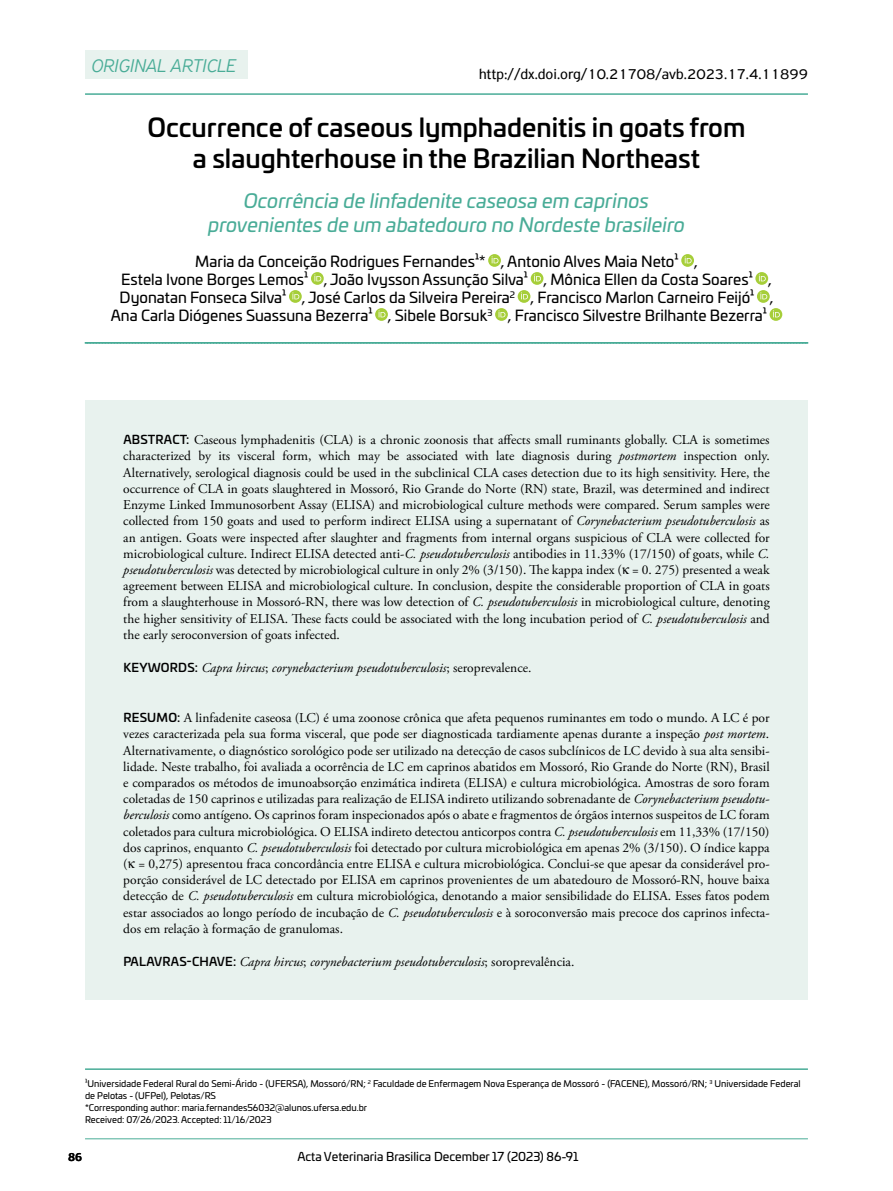
<style>
.page{position:relative;width:893px;height:1191px;background:#fff}
.page>*{position:absolute;margin:0;border:0;box-sizing:border-box;transform-origin:0 0}
.t1{font:500 25.5px/30.6px "Univia Pro";color:#000;text-align:center}
.t2{font:italic 19.5px/23.4px "Univia Pro";color:#49ac97;text-align:center}
.t3{font:italic 300 19.5px "PF Highway Sans Pro";color:#49ac97}
.t4{font:15px/18px "Univia Pro";color:#000;text-align:center}
.t5{font:15px "PF Highway Sans Pro";color:#000}
.t6{font:13.5px/16.2px "Adobe Garamond Pro";color:#000;text-align:justify}
.t7{font:italic 13.5px "Adobe Garamond Pro";color:#000}
.t8{font:12px "Univia Pro";color:#000}
.t9{font:700 12px "PF Agora Sans Pro";color:#000}
.t10{font:9px/12px "Univia Pro";color:#000}
.s1{font-family:"Univia Pro";font-weight:500;font-size:12px}
.s2{font-style:italic}
.s3{font-family:"Univia Pro";font-weight:500;font-style:normal;font-size:12px}
.s4{font-style:normal}
</style>
<div class="page">
<hr style="left:85px;top:1138px;width:723px;height:1px;background:#49ac97">
<hr style="left:85px;top:93px;width:723px;height:2px;background:#49ac97">
<svg style="left:85px;top:342px;width:723px;height:2px"></svg>
<svg style="left:488px;top:254px;width:13px;height:13px"></svg>
<svg style="left:492px;top:256px;width:6px;height:7px"></svg>
<svg style="left:681px;top:254px;width:13px;height:13px"></svg>
<svg style="left:685px;top:256px;width:7px;height:7px"></svg>
<svg style="left:311px;top:272px;width:13px;height:13px"></svg>
<svg style="left:314px;top:274px;width:7px;height:7px"></svg>
<svg style="left:531px;top:272px;width:12px;height:13px"></svg>
<svg style="left:534px;top:274px;width:7px;height:7px"></svg>
<svg style="left:755px;top:272px;width:13px;height:13px"></svg>
<svg style="left:759px;top:274px;width:7px;height:7px"></svg>
<svg style="left:289px;top:290px;width:13px;height:13px"></svg>
<svg style="left:292px;top:292px;width:7px;height:7px"></svg>
<svg style="left:518px;top:290px;width:12px;height:13px"></svg>
<svg style="left:521px;top:292px;width:7px;height:7px"></svg>
<svg style="left:757px;top:290px;width:13px;height:13px"></svg>
<svg style="left:760px;top:292px;width:7px;height:7px"></svg>
<svg style="left:375px;top:308px;width:13px;height:13px"></svg>
<svg style="left:379px;top:310px;width:6px;height:7px"></svg>
<svg style="left:495px;top:308px;width:13px;height:13px"></svg>
<svg style="left:498px;top:310px;width:7px;height:7px"></svg>
<svg style="left:769px;top:308px;width:13px;height:13px"></svg>
<svg style="left:773px;top:310px;width:7px;height:7px"></svg>
<hr style="left:85px;top:1068px;width:723px;height:2px;background:#49ac97">
<div style="left:85px;top:50px;width:162px;height:29px;background:#e8f2ee"></div>
<div style="left:85px;top:400px;width:723px;height:600px;background:#e8f2ee"></div>
<h2 class="t3" style="left:91px;top:54px;width:146px">ORIGINAL ARTICLE</h2>
<p class="t5" style="left:479px;top:65px;width:330px">http://dx.doi.org/10.21708/avb.2023.17.4.11899</p>
<h1 class="t1" style="left:147px;top:111px;width:599px">Occurrence of caseous lymphadenitis in goats from a slaughterhouse in the Brazilian Northeast</h1>
<h2 class="t2" style="left:208px;top:188px;width:478px">Ocorrência de linfadenite caseosa em caprinos provenientes de um abatedouro no Nordeste brasileiro</h2>
<p class="t4" style="left:111px;top:251px;width:664px">Maria da Conceição Rodrigues Fernandes¹* , Antonio Alves Maia Neto¹ ,<br>Estela Ivone Borges Lemos¹ , João Ivysson Assunção Silva¹ , Mônica Ellen da Costa Soares¹ , Dyonatan Fonseca Silva¹ , José Carlos da Silveira Pereira<sup>2</sup> , Francisco Marlon Carneiro Feijó¹ , Ana Carla Diógenes Suassuna Bezerra¹ , Sibele Borsuk<sup>3</sup> , Francisco Silvestre Brilhante Bezerra¹</p>
<p class="t6" style="left:123px;top:432px;width:648px"><span class="s1">ABSTRACT:</span> Caseous lymphadenitis (CLA) is a chronic zoonosis that affects small ruminants globally. CLA is sometimes characterized by its visceral form, which may be associated with late diagnosis during <span class="s2">postmortem</span> inspection only.<br>Alternatively, serological diagnosis could be used in the subclinical CLA cases detection due to its high sensitivity. Here, the occurrence of CLA in goats slaughtered in Mossoró, Rio Grande do Norte (RN) state, Brazil, was determined and indirect Enzyme Linked Immunosorbent Assay (ELISA) and microbiological culture methods were compared. Serum samples were collected from 150 goats and used to perform indirect ELISA using a supernatant of <span class="s2">Corynebacterium pseudotuberculosis</span> as an antigen. Goats were inspected after slaughter and fragments from internal organs suspicious of CLA were collected for microbiological culture. Indirect ELISA detected anti-<span class="s2">C. pseudotuberculosis</span> antibodies in 11.33% (17/150) of goats, while <span class="s2">C. pseudotuberculosis</span> was detected by microbiological culture in only 2% (3/150). The kappa index ( = 0. 275) presented a weak agreement between ELISA and microbiological culture. In conclusion, despite the considerable proportion of CLA in goats from a slaughterhouse in Mossoró-RN, there was low detection of <span class="s2">C. pseudotuberculosis</span> in microbiological culture, denoting the higher sensitivity of ELISA. These facts could be associated with the long incubation period of <span class="s2">C. pseudotuberculosis</span> and the early seroconversion of goats infected.</p>
<p class="t7" style="left:123px;top:659px;width:410px"><span class="s3">KEYWORDS:</span> Capra hircus<span class="s4">;</span> corynebacterium pseudotuberculosis<span class="s4">; seroprevalence.</span></p>
<p class="t6" style="left:123px;top:710px;width:648px"><span class="s1">RESUMO:</span> A linfadenite caseosa (LC) é uma zoonose crônica que afeta pequenos ruminantes em todo o mundo. A LC é por vezes caracterizada pela sua forma visceral, que pode ser diagnosticada tardiamente apenas durante a inspeção <span class="s2">post mortem</span>.<br>Alternativamente, o diagnóstico sorológico pode ser utilizado na detecção de casos subclínicos de LC devido à sua alta sensibi&shy;lidade. Neste trabalho, foi avaliada a ocorrência de LC em caprinos abatidos em Mossoró, Rio Grande do Norte (RN), Brasil e comparados os métodos de imunoabsorção enzimática indireta (ELISA) e cultura microbiológica. Amostras de soro foram coletadas de 150 caprinos e utilizadas para realização de ELISA indireto utilizando sobrenadante de <span class="s2">Corynebacterium pseudotu&shy;berculosis</span> como antígeno. Os caprinos foram inspecionados após o abate e fragmentos de órgãos internos suspeitos de LC foram coletados para cultura microbiológica. O ELISA indireto detectou anticorpos contra <span class="s2">C. pseudotuberculosis</span> em 11,33% (17/150) dos caprinos, enquanto <span class="s2">C. pseudotuberculosis</span> foi detectado por cultura microbiológica em apenas 2% (3/150). O índice kappa ( = 0,275) apresentou fraca concordância entre ELISA e cultura microbiológica. Conclui-se que apesar da considerável pro&shy;porção considerável de LC detectado por ELISA em caprinos provenientes de um abatedouro de Mossoró-RN, houve baixa detecção de <span class="s2">C. pseudotuberculosis</span> em cultura microbiológica, denotando a maior sensibilidade do ELISA. Esses fatos podem estar associados ao longo período de incubação de <span class="s2">C. pseudotuberculosis</span> e à soroconversão mais precoce dos caprinos infecta&shy;dos em relação à formação de granulomas.</p>
<p class="t7" style="left:123px;top:953px;width:452px"><span class="s3">PALAVRAS-CHAVE:</span> Capra hircus<span class="s4">;</span> corynebacterium pseudotuberculosis<span class="s4">; soroprevalência.</span></p>
<p class="t10" style="left:85px;top:1077px;width:717px">¹Universidade Federal Rural do Semi-Árido - (UFERSA), Mossoró/RN; <sup>2</sup> Faculdade de Enfermagem Nova Esperança de Mossoró - (FACENE), Mossoró/RN; <sup>3</sup> Universidade Federal de Pelotas - (UFPel), Pelotas/RS<br>*Corresponding author: maria.fernandes56032@alunos.ufersa.edu.br<br>Received: 07/26/2023. Accepted: 11/16/2023</p>
<p class="t9" style="left:68px;top:1148px;width:16px">86</p>
<p class="t8" style="left:297px;top:1147px;width:283px">Acta Veterinaria Brasilica December 17 (2023) 86-91</p>
</div>
